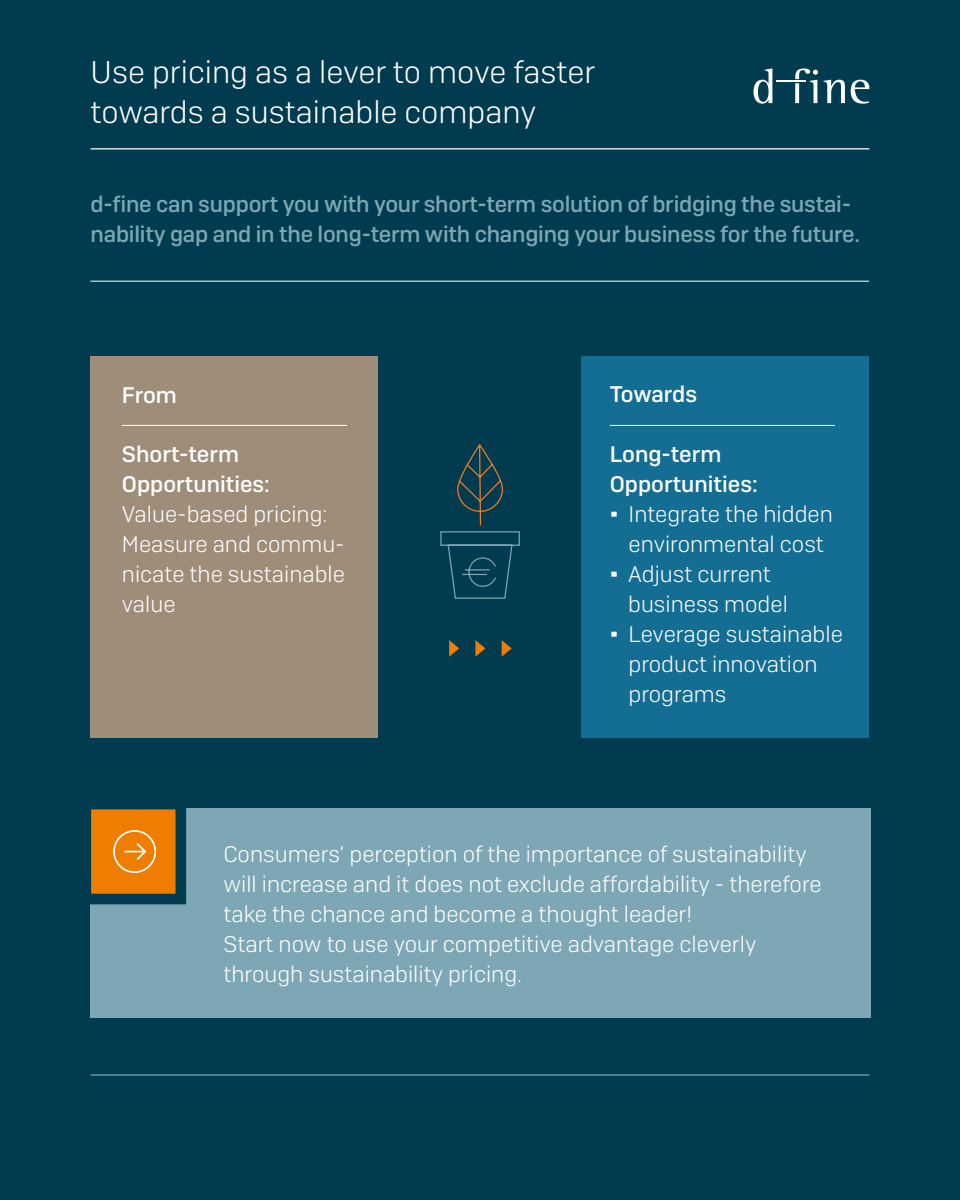
<style>
.page{position:relative;width:960px;height:1200px;background:#003b4f}
.page>*{position:absolute;margin:0;border:0;box-sizing:border-box;transform-origin:0 0}
.t1{font:31.25px/40px "Camber Lg";color:#fff}
.t2{font:22.5px/30px "Camber Lg";color:#fff}
.t3{font:500 22.5px/30px "Camber";letter-spacing:-.01em;color:#7da7b4}
.t4{font:500 22.5px/30px "Camber";color:#fff}
.s1{font-family:"Camber";font-weight:700}
</style>
<div class="page">
<hr style="left:91px;top:148px;width:778px;height:1px;background:#fff">
<hr style="left:91px;top:1074px;width:778px;height:2px;background:#7da7b4">
<svg style="left:754px;top:68px;width:18px;height:36px"></svg>
<hr style="left:776px;top:81px;width:30px;height:1px;background:#fff">
<svg style="left:795px;top:68px;width:74px;height:36px"></svg>
<div style="left:91px;top:808px;width:780px;height:210px;background:#7da7b4"></div>
<svg style="left:90px;top:808px;width:97px;height:102px;background:#b47524"></svg>
<div style="left:91px;top:356px;width:287px;height:382px;background:#9e8d79"></div>
<div style="left:582px;top:356px;width:287px;height:382px;background:#146e94"></div>
<svg style="left:449px;top:640px;width:10px;height:17px"></svg>
<svg style="left:475px;top:640px;width:10px;height:17px"></svg>
<svg style="left:502px;top:640px;width:10px;height:17px"></svg>
<hr style="left:90px;top:281px;width:779px;height:1px;background:#fff">
<svg style="left:440px;top:444px;width:80px;height:155px"></svg>
<hr style="left:122px;top:425px;width:225px;height:1px;background:#fff">
<hr style="left:610px;top:425px;width:225px;height:1px;background:#fff">
<h1 class="t1" style="left:91px;top:51px;width:506px">Use pricing as a lever to move faster towards a sustainable company</h1>
<p class="t3" style="left:91px;top:189px;width:771px">d-fine can support you with your short-term solution of bridging the sustai&shy;nability gap and in the long-term with changing your business for the future.</p>
<p class="t4" style="left:122px;top:379px;width:57px">From</p>
<p class="t4" style="left:122px;top:439px;width:149px">Short-term<br>Opportunities:</p>
<p class="t2" style="left:122px;top:499px;width:225px">Value-based pricing:<br>Measure and commu&shy;nicate the sustainable value</p>
<p class="t4" style="left:610px;top:379px;width:89px">Towards</p>
<p class="t4" style="left:610px;top:439px;width:149px">Long-term<br>Opportunities:</p>
<p class="t2" style="left:610px;top:499px;width:225px;text-align:center"><span class="s1">•</span> Integrate the hidden environmental cost</p>
<p class="t2" style="left:628px;top:559px;width:161px;text-indent:-18px"><span class="s1">•</span> Adjust current business model</p>
<p class="t2" style="left:629px;top:619px;width:216px;text-indent:-19px"><span class="s1">•</span> Leverage sustainable product innovation programs</p>
<p class="t2" style="left:224px;top:839px;width:600px">Consumers’ perception of the importance of sustainability will increase and it does not exclude affordability - therefore take the chance and become a thought leader!<br>Start now to use your competitive advantage cleverly through sustainability pricing.</p>
</div>
